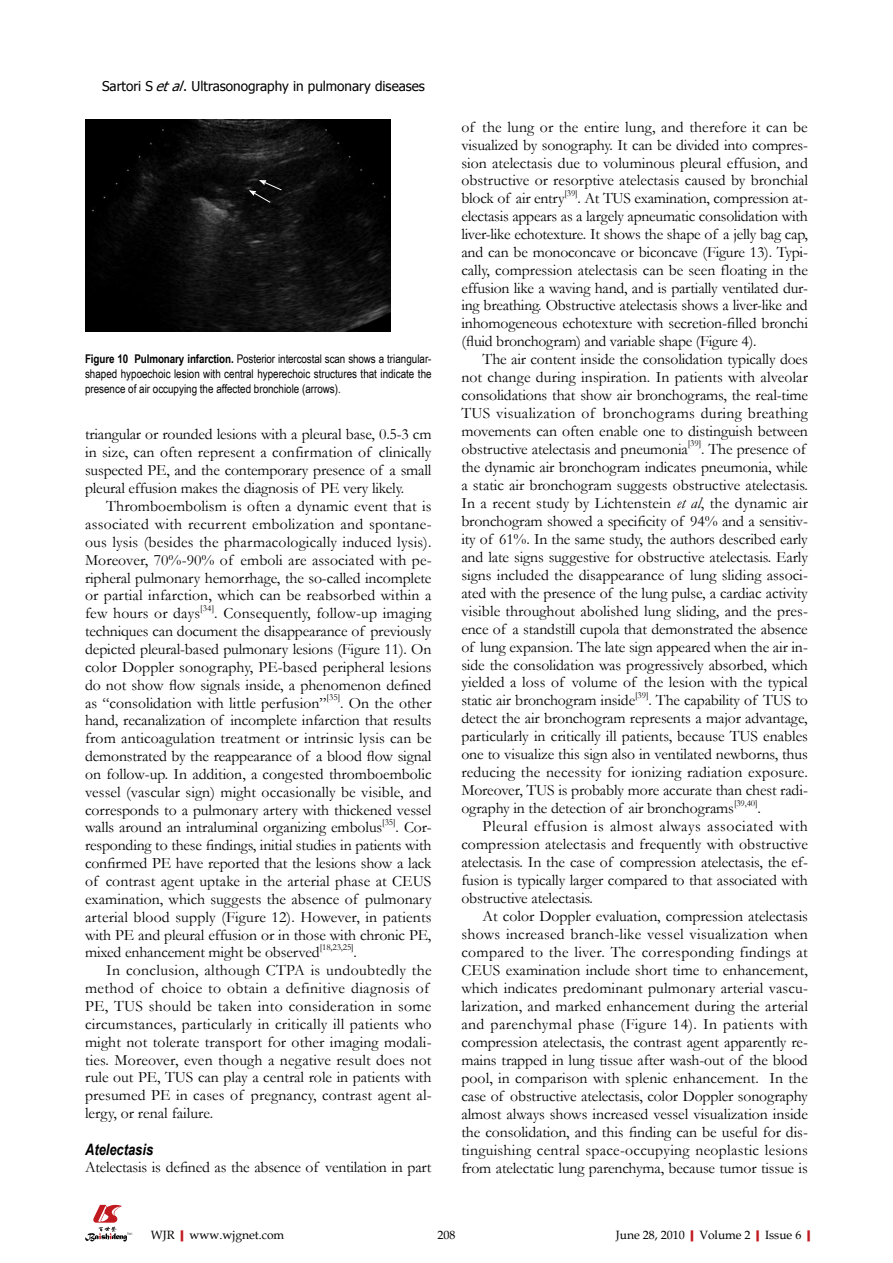
<style>
.page{position:relative;width:893px;height:1263px;background:#fff}
.page>*{position:absolute;margin:0;border:0;box-sizing:border-box;transform-origin:0 0}
.t1{font:15.75px/17.9px "Garamond";letter-spacing:-.005em;color:#000;text-align:justify}
.t2{font:15.75px "Garamond";letter-spacing:.02em;color:#000}
.t3{font:15.75px "Garamond";letter-spacing:.015em;color:#000}
.t4{font:15.75px "Garamond";letter-spacing:.025em;color:#000}
.t5{font:15.75px "Garamond";letter-spacing:.035em;color:#000}
.t6{font:italic 700 15.75px "Arial Narrow";color:#000}
.t7{font:13.5px "Tahoma";color:#000}
.t8{font:12px/15px "Arial Narrow";color:#000;text-align:justify}
.t9{font:12px "Book Antiqua";color:#000}
.t10{font:9.15px "Garamond";letter-spacing:-.01em;color:#000}
.s1{font-style:italic}
.s2{font-weight:700}
.s3{font-weight:700;color:#c01920}
</style>
<div class="page">
<svg style="left:85px;top:1205px;width:48px;height:36px"></svg>
<img style="left:85px;top:119px;width:306px;height:212px">
<svg style="left:250px;top:180px;width:32px;height:23px"></svg>
<p class="t7" style="left:102px;top:77px;width:324px">Sartori S <span class="s1">etal</span>. Ultrasonography in pulmonary diseases</p>
<p class="t8" style="left:85px;top:351px;width:348px"><span class="s2">Figure 10 Pulmonary infarction.</span> Posterior intercostal scan shows a triangular&shy;shaped hypoechoic lesion with central hyperechoic structures that indicate the presence of air occupying the affected bronchiole (arrows).</p>
<p class="t1" style="left:85px;top:425px;width:348px">triangular or rounded lesions with a pleural base, 0.5-3 cm in size, can often represent a confirmation of clinically suspected PE, and the contemporary presence of a small pleural effusion makes the diagnosis of PE very likely.</p>
<p class="t1" style="left:85px;top:497px;width:348px;text-indent:21px">Thromboembolism is often a dynamic event that is associated with recurrent embolization and spontane&shy;ous lysis (besides the pharmacologically induced lysis).<br>Moreover, 70%-90% of emboli are associated with pe&shy;ripheral pulmonary hemorrhage, the so-called incomplete or partial infarction, which can be reabsorbed within a few hours or days</p>
<p class="t10" style="left:200px;top:602px;width:15px">[34]</p>
<p class="t1" style="left:85px;top:604px;width:348px;text-indent:129px">. Consequently, follow-up imaging techniques can document the disappearance of previously depicted pleural-based pulmonary lesions (Figure 11). On color Doppler sonography, PE-based peripheral lesions do not show flow signals inside, a phenomenon defined as “consolidation with little perfusion”</p>
<p class="t10" style="left:327px;top:691px;width:15px">[35]</p>
<p class="t1" style="left:85px;top:693px;width:348px;text-indent:255px">. On the other hand, recanalization of incomplete infarction that results from anticoagulation treatment or intrinsic lysis can be demonstrated by the reappearance of a blood flow signal on follow-up. In addition, a congested thromboembolic vessel (vascular sign) might occasionally be visible, and corresponds to a pulmonary artery with thickened vessel walls around an intraluminal organizing embolus</p>
<p class="t10" style="left:382px;top:816px;width:15px">[35]</p>
<p class="t1" style="left:85px;top:818px;width:348px;text-indent:311px">. Cor&shy;responding to these findings, initial studies in patients with confirmed PE have reported that the lesions show a lack of contrast agent uptake in the arterial phase at CEUS examination, which suggests the absence of pulmonary arterial blood supply (Figure 12). However, in patients with PE and pleural effusion or in those with chronic PE, mixed enhancement might be observed</p>
<p class="t10" style="left:320px;top:941px;width:36px">[18,23,25]</p>
<p class="t1" style="left:354px;top:943px;width:5px">.</p>
<p class="t2" style="left:106px;top:960px;width:327px">In conclusion, although CTPA is undoubtedly the</p>
<p class="t2" style="left:85px;top:978px;width:346px">method of choice to obtain a definitive diagnosis of</p>
<p class="t2" style="left:85px;top:995px;width:348px">PE, TUS should be taken into consideration in some</p>
<p class="t3" style="left:85px;top:1013px;width:348px">circumstances, particularly in critically ill patients who</p>
<p class="t1" style="left:85px;top:1032px;width:348px">might not tolerate transport for other imaging modali-</p>
<p class="t1" style="left:85px;top:1050px;width:348px">ties. Moreover, even though a negative result does not</p>
<p class="t1" style="left:85px;top:1068px;width:348px">rule out PE, TUS can play a central role in patients with</p>
<p class="t1" style="left:85px;top:1086px;width:348px">presumed PE in cases of pregnancy, contrast agent al-</p>
<p class="t1" style="left:85px;top:1104px;width:130px">lergy, or renal failure.</p>
<p class="t6" style="left:85px;top:1137px;width:70px">Atelectasis</p>
<p class="t1" style="left:85px;top:1157px;width:348px">Atelectasis is defined as the absence of ventilation in part</p>
<p class="t1" style="left:461px;top:118px;width:348px">of the lung or the entire lung, and therefore it can be visualized by sonography. It can be divided into compres&shy;sion atelectasis due to voluminous pleural effusion, and obstructive or resorptive atelectasis caused by bronchial block of air entry</p>
<p class="t10" style="left:564px;top:187px;width:15px">[39]</p>
<p class="t1" style="left:461px;top:189px;width:348px;text-indent:116px">. At TUS examination, compression at&shy;electasis appears as a largely apneumatic consolidation with liver-like echotexture. It shows the shape of a jelly bag cap, and can be monoconcave or biconcave (Figure 13). Typi&shy;cally, compression atelectasis can be seen floating in the effusion like a waving hand, and is partially ventilated dur&shy;ing breathing. Obstructive atelectasis shows a liver-like and inhomogeneous echotexture with secretion-filled bronchi (fluid bronchogram) and variable shape (Figure 4).</p>
<p class="t1" style="left:461px;top:350px;width:348px;text-indent:21px">The air content inside the consolidation typically does not change during inspiration. In patients with alveolar consolidations that show air bronchograms, the real-time TUS visualization of bronchograms during breathing movements can often enable one to distinguish between obstructive atelectasis and pneumonia</p>
<p class="t10" style="left:688px;top:437px;width:15px">[39]</p>
<p class="t1" style="left:461px;top:439px;width:348px;text-align:left;text-indent:240px">. The presence of the dynamic air bronchogram indicates pneumonia, while a static air bronchogram suggests obstructive atelectasis.<br>In a recent study by Lichtenstein <span class="s1">et al</span>, the dynamic air bronchogram showed a specificity of 94% and a sensitiv&shy;ity of 61%. In the same study, the authors described early and late signs suggestive for obstructive atelectasis. Early signs included the disappearance of lung sliding associ&shy;ated with the presence of the lung pulse, a cardiac activity visible throughout abolished lung sliding, and the pres&shy;ence of a standstill cupola that demonstrated the absence of lung expansion. The late sign appeared when the air in&shy;side the consolidation was progressively absorbed, which yielded a loss of volume of the lesion with the typical static air bronchogram inside</p>
<p class="t10" style="left:635px;top:689px;width:15px">[39]</p>
<p class="t1" style="left:461px;top:691px;width:348px;text-indent:187px">. The capability of TUS to detect the air bronchogram represents a major advantage, particularly in critically ill patients, because TUS enables one to visualize this sign also in ventilated newborns, thus reducing the necessity for ionizing radiation exposure.<br>Moreover, TUS is probably more accurate than chest radi&shy;ography in the detection of air bronchograms</p>
<p class="t10" style="left:734px;top:797px;width:25px">[39,40]</p>
<p class="t1" style="left:758px;top:799px;width:5px">.</p>
<p class="t5" style="left:483px;top:816px;width:327px">Pleural effusion is almost always associated with</p>
<p class="t1" style="left:461px;top:835px;width:348px">compression atelectasis and frequently with obstructive</p>
<p class="t1" style="left:461px;top:853px;width:348px">atelectasis. In the case of compression atelectasis, the ef-</p>
<p class="t1" style="left:461px;top:871px;width:348px">fusion is typically larger compared to that associated with</p>
<p class="t1" style="left:461px;top:889px;width:133px">obstructive atelectasis.</p>
<p class="t1" style="left:483px;top:907px;width:327px">At color Doppler evaluation, compression atelectasis</p>
<p class="t3" style="left:461px;top:923px;width:348px">shows increased branch-like vessel visualization when</p>
<p class="t2" style="left:461px;top:941px;width:348px">compared to the liver. The corresponding findings at</p>
<p class="t1" style="left:461px;top:961px;width:348px">CEUS examination include short time to enhancement,</p>
<p class="t1" style="left:461px;top:979px;width:348px">which indicates predominant pulmonary arterial vascu-</p>
<p class="t1" style="left:461px;top:997px;width:348px">larization, and marked enhancement during the arterial</p>
<p class="t4" style="left:461px;top:1013px;width:348px">and parenchymal phase (Figure 14). In patients with</p>
<p class="t1" style="left:461px;top:1033px;width:348px">compression atelectasis, the contrast agent apparently re-</p>
<p class="t1" style="left:461px;top:1051px;width:348px">mains trapped in lung tissue after wash-out of the blood</p>
<p class="t1" style="left:461px;top:1069px;width:348px">pool, in comparison with splenic enhancement. In the</p>
<p class="t1" style="left:461px;top:1087px;width:348px">case of obstructive atelectasis, color Doppler sonography</p>
<p class="t1" style="left:461px;top:1105px;width:348px">almost always shows increased vessel visualization inside</p>
<p class="t1" style="left:461px;top:1123px;width:348px">the consolidation, and this finding can be useful for dis-</p>
<p class="t3" style="left:461px;top:1139px;width:348px">tinguishing central space-occupying neoplastic lesions</p>
<p class="t1" style="left:461px;top:1159px;width:348px">from atelectatic lung parenchyma, because tumor tissue is</p>
<p class="t9" style="left:151px;top:1226px;width:135px">WJR<span class="s3">|</span>www.wjgnet.com</p>
<p class="t9" style="left:437px;top:1226px;width:19px">208</p>
<p class="t9" style="left:616px;top:1226px;width:202px">June 28, 2010<span class="s3">|</span>Volume 2<span class="s3">|</span>Issue 6<span class="s3">|</span></p>
</div>
